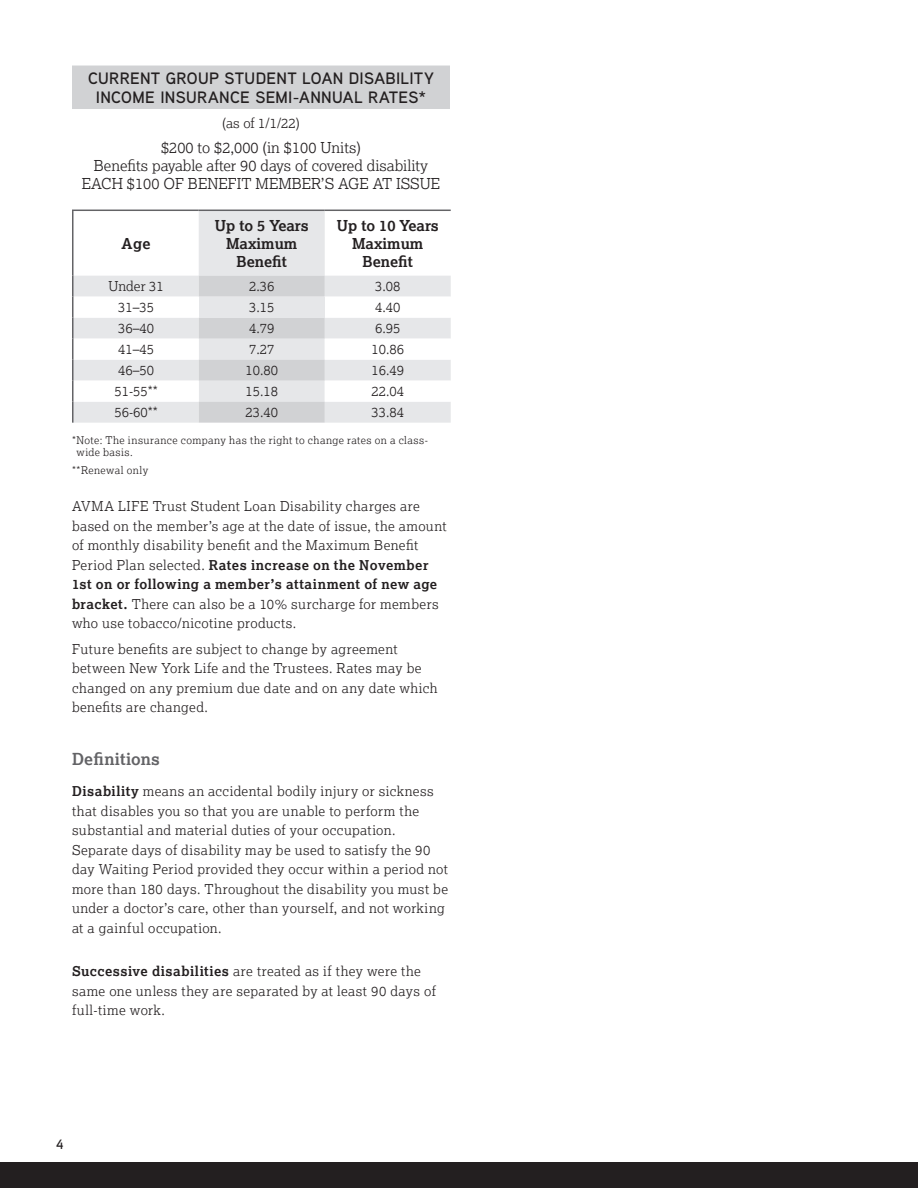
<style>
.page{position:relative;width:918px;height:1188px;background:#fff}
.page>*{position:absolute;margin:0;border:0;box-sizing:border-box;transform-origin:0 0}
.Text{font:600 16.5px "Aaux Next";letter-spacing:.02em;color:#231f20}
.Subhead{font:700 16.5px "Lexia";letter-spacing:.01em;color:#636366}
.t1{font:300 15px "Lexia";color:#231f20}
.Text-2{font:700 15px/18px "Lexia";color:#231f20;text-align:center}
.Text-3{font:300 13.5px/19.5px "Lexia";letter-spacing:.03em;color:#231f20}
.Disclaimer{font:300 13.5px/19.5px "Lexia";letter-spacing:.03em;color:#231f20}
.t2{font:600 13.5px "Aaux Next";color:#231f20}
.Disclaimer-2{font:300 10.5px/12px "Lexia";letter-spacing:.04em;color:#231f20}
.s1{font-weight:700}
</style>
<div class="page">
<div style="left:0;top:1162px;width:918px;height:26px;background:#231f20"></div>
<div style="left:72px;top:66px;width:378px;height:24px;background:#d1d2d4"></div>
<div style="left:72px;top:85px;width:378px;height:24px;background:#d1d2d4"></div>
<div style="left:198px;top:211px;width:127px;height:65px;background:#e6e7e9"></div>
<svg style="left:74px;top:276px;width:377px;height:147px"></svg>
<hr style="left:72px;top:210px;width:127px;height:1px;background:#636366">
<hr style="left:199px;top:210px;width:126px;height:1px;background:#636366">
<hr style="left:325px;top:210px;width:126px;height:1px;background:#636366">
<hr style="left:72px;top:211px;width:2px;height:65px;background:#636366">
<hr style="left:72px;top:276px;width:2px;height:21px;background:#636366">
<hr style="left:72px;top:297px;width:2px;height:21px;background:#636366">
<hr style="left:72px;top:318px;width:2px;height:21px;background:#636366">
<hr style="left:72px;top:339px;width:2px;height:21px;background:#636366">
<hr style="left:72px;top:360px;width:2px;height:21px;background:#636366">
<hr style="left:72px;top:381px;width:2px;height:21px;background:#636366">
<hr style="left:72px;top:402px;width:2px;height:21px;background:#636366">
<p class="Text" style="left:88px;top:66px;width:347px">CURRENT GROUP STUDENT LOAN DISABILITY</p>
<p class="Text" style="left:96px;top:86px;width:332px">INCOME INSURANCE SEMI-ANNUAL RATES*</p>
<p class="Text-3" style="left:222px;top:113px;width:79px">(as of 1/1/22)</p>
<p class="t1" style="left:161px;top:138px;width:201px">$200 to $2,000 (in $100 Units)</p>
<p class="t1" style="left:94px;top:156px;width:336px">Benefits payable after 90 days of covered disability</p>
<p class="t1" style="left:82px;top:174px;width:360px">EACH $100 OF BENEFIT MEMBER’S AGE AT ISSUE</p>
<p class="Text-2" style="left:122px;top:234px;width:31px">Age</p>
<p class="Text-2" style="left:215px;top:216px;width:95px">Up to 5 Years<br>Maximum<br>Benefit</p>
<p class="Text-2" style="left:337px;top:216px;width:103px">Up to 10 Years<br>Maximum<br>Benefit</p>
<p class="Text-3" style="left:108px;top:276px;width:57px">Under 31</p>
<p class="Text-3" style="left:249px;top:276px;width:27px">2.36</p>
<p class="Text-3" style="left:375px;top:276px;width:27px">3.08</p>
<p class="Text-3" style="left:118px;top:297px;width:38px">31–35</p>
<p class="Text-3" style="left:249px;top:297px;width:27px">3.15</p>
<p class="Text-3" style="left:375px;top:297px;width:27px">4.40</p>
<p class="Text-3" style="left:118px;top:318px;width:38px">36–40</p>
<p class="Text-3" style="left:249px;top:318px;width:27px">4.79</p>
<p class="Text-3" style="left:375px;top:318px;width:27px">6.95</p>
<p class="Text-3" style="left:118px;top:339px;width:38px">41–45</p>
<p class="Text-3" style="left:249px;top:339px;width:27px">7.27</p>
<p class="Text-3" style="left:371px;top:339px;width:34px">10.86</p>
<p class="Text-3" style="left:118px;top:360px;width:38px">46–50</p>
<p class="Text-3" style="left:245px;top:360px;width:34px">10.80</p>
<p class="Text-3" style="left:371px;top:360px;width:34px">16.49</p>
<p class="Text-3" style="left:114px;top:381px;width:45px">51-55**</p>
<p class="Text-3" style="left:245px;top:381px;width:34px">15.18</p>
<p class="Text-3" style="left:371px;top:381px;width:34px">22.04</p>
<p class="Text-3" style="left:114px;top:402px;width:45px">56-60**</p>
<p class="Text-3" style="left:245px;top:402px;width:34px">23.40</p>
<p class="Text-3" style="left:371px;top:402px;width:34px">33.84</p>
<p class="Disclaimer-2" style="left:77px;top:434px;width:353px;text-indent:-5px">*Note: The insurance company has the right to change rates on a class&shy;wide basis.</p>
<p class="Disclaimer-2" style="left:72px;top:464px;width:78px">**Renewal only</p>
<p class="Disclaimer" style="left:72px;top:496px;width:376px">AVMA LIFE Trust Student Loan Disability charges are based on the member’s age at the date of issue, the amount of monthly disability benefit and the Maximum Benefit Period Plan selected. <span class="s1">Rates increase on the November 1st on or following a member’s attainment of new age bracket.</span> There can also be a 10% surcharge for members who use tobacco/nicotine products.</p>
<p class="Text-3" style="left:72px;top:639px;width:367px">Future benefits are subject to change by agreement between New York Life and the Trustees. Rates may be changed on any premium due date and on any date which benefits are changed.</p>
<p class="Subhead" style="left:72px;top:748px;width:89px">Definitions</p>
<p class="Text-3" style="left:72px;top:781px;width:378px"><span class="s1">Disability</span> means an accidental bodily injury or sickness that disables you so that you are unable to perform the substantial and material duties of your occupation.<br>Separate days of disability may be used to satisfy the 90 day Waiting Period provided they occur within a period not more than 180 days. Throughout the disability you must be under a doctor’s care, other than yourself, and not working at a gainful occupation.</p>
<p class="Text-3" style="left:72px;top:961px;width:365px"><span class="s1">Successive disabilities</span> are treated as if they were the same one unless they are separated by at least 90 days of full-time work.</p>
<p class="t2" style="left:56px;top:1135px;width:9px">4</p>
</div>
